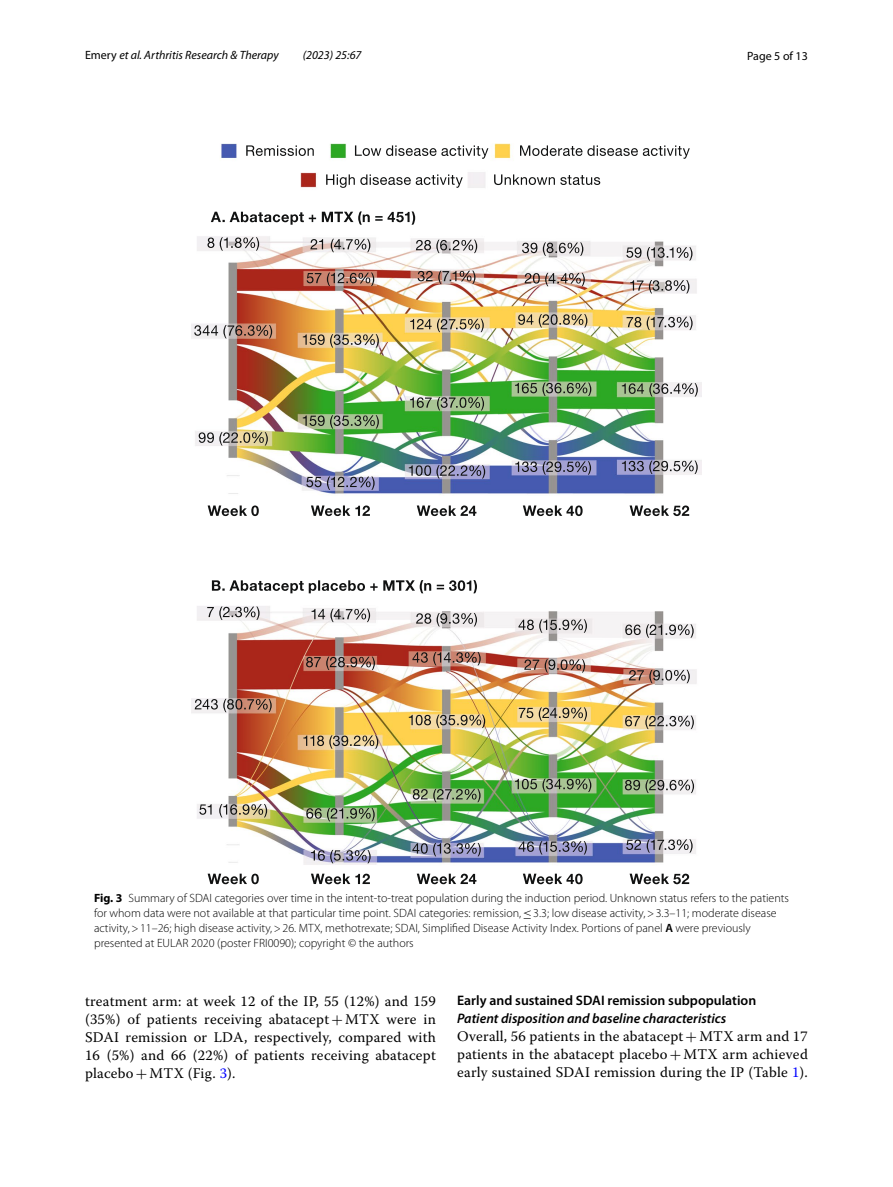
<style>
.page{position:relative;width:893px;height:1187px;background:#fff}
.page>*{position:absolute;margin:0;border:0;box-sizing:border-box;transform-origin:0 0}
.t1{font:14.7px/18px "Warnock Pro";letter-spacing:.015em;color:#000;text-align:justify}
.t2{font:italic 600 13.8px "Myriad Pro";color:#000}
.t3{font:600 13.8px "Myriad Pro";color:#000}
.t4{font:300 12px/15px "Myriad Pro";color:#000}
.t5{font:italic 12px "Myriad Pro";color:#000}
.t6{font:12px "Myriad Pro";color:#000}
.s1{font-style:normal}
.s2{font-weight:700}
.s3{font-family:"MTSY";font-weight:400}
.s4{font-weight:600}
.s5{font-family:"MTSY"}
.s6{color:#00f}
</style>
<div class="page">
<img style="left:191px;top:143px;width:511px;height:742px">
<svg style="left:208px;top:505px;width:481px;height:11px"></svg>
<svg style="left:208px;top:873px;width:481px;height:11px"></svg>
<svg style="left:207px;top:237px;width:52px;height:14px"></svg>
<svg style="left:194px;top:325px;width:78px;height:13px"></svg>
<svg style="left:199px;top:432px;width:69px;height:13px"></svg>
<svg style="left:307px;top:272px;width:67px;height:14px"></svg>
<svg style="left:303px;top:334px;width:76px;height:13px"></svg>
<svg style="left:303px;top:415px;width:76px;height:13px"></svg>
<svg style="left:306px;top:476px;width:69px;height:14px"></svg>
<svg style="left:310px;top:239px;width:60px;height:13px"></svg>
<svg style="left:416px;top:239px;width:61px;height:14px"></svg>
<svg style="left:522px;top:242px;width:61px;height:14px"></svg>
<svg style="left:626px;top:247px;width:66px;height:13px"></svg>
<svg style="left:630px;top:280px;width:59px;height:13px"></svg>
<svg style="left:627px;top:316px;width:66px;height:14px"></svg>
<svg style="left:622px;top:383px;width:76px;height:13px"></svg>
<svg style="left:622px;top:460px;width:76px;height:14px"></svg>
<svg style="left:525px;top:273px;width:60px;height:13px"></svg>
<svg style="left:518px;top:314px;width:69px;height:13px"></svg>
<svg style="left:515px;top:382px;width:76px;height:14px"></svg>
<svg style="left:515px;top:461px;width:76px;height:13px"></svg>
<svg style="left:418px;top:270px;width:57px;height:14px"></svg>
<svg style="left:410px;top:318px;width:74px;height:14px"></svg>
<svg style="left:410px;top:397px;width:74px;height:13px"></svg>
<svg style="left:409px;top:465px;width:76px;height:13px"></svg>
<svg style="left:207px;top:606px;width:53px;height:14px"></svg>
<svg style="left:195px;top:698px;width:77px;height:14px"></svg>
<svg style="left:199px;top:804px;width:68px;height:13px"></svg>
<svg style="left:306px;top:656px;width:69px;height:14px"></svg>
<svg style="left:303px;top:735px;width:75px;height:13px"></svg>
<svg style="left:306px;top:807px;width:69px;height:14px"></svg>
<svg style="left:311px;top:849px;width:60px;height:14px"></svg>
<svg style="left:312px;top:608px;width:58px;height:14px"></svg>
<svg style="left:416px;top:613px;width:61px;height:13px"></svg>
<svg style="left:518px;top:619px;width:69px;height:13px"></svg>
<svg style="left:625px;top:624px;width:69px;height:13px"></svg>
<svg style="left:629px;top:669px;width:61px;height:14px"></svg>
<svg style="left:625px;top:715px;width:69px;height:14px"></svg>
<svg style="left:625px;top:779px;width:69px;height:14px"></svg>
<svg style="left:626px;top:839px;width:67px;height:13px"></svg>
<svg style="left:524px;top:659px;width:61px;height:13px"></svg>
<svg style="left:519px;top:707px;width:68px;height:13px"></svg>
<svg style="left:515px;top:778px;width:76px;height:14px"></svg>
<svg style="left:518px;top:841px;width:69px;height:13px"></svg>
<svg style="left:412px;top:652px;width:69px;height:13px"></svg>
<svg style="left:409px;top:714px;width:76px;height:14px"></svg>
<svg style="left:413px;top:788px;width:68px;height:14px"></svg>
<svg style="left:412px;top:842px;width:69px;height:14px"></svg>
<svg style="left:246px;top:145px;width:68px;height:11px"></svg>
<svg style="left:355px;top:145px;width:133px;height:14px"></svg>
<svg style="left:520px;top:145px;width:170px;height:14px"></svg>
<svg style="left:326px;top:174px;width:137px;height:14px"></svg>
<svg style="left:494px;top:174px;width:106px;height:11px"></svg>
<svg style="left:211px;top:211px;width:204px;height:14px"></svg>
<svg style="left:212px;top:580px;width:265px;height:13px"></svg>
<p class="t5" style="left:85px;top:48px;width:195px"><span class="s1">Emery</span> et al. Arthritis Research &amp; Therapy</p>
<p class="t5" style="left:303px;top:48px;width:60px">(2023) 25:67</p>
<p class="t6" style="left:747px;top:48px;width:62px">Page 5 of 13</p>
<p class="t4" style="left:94px;top:891px;width:696px"><span class="s2">Fig. 3</span> Summary of SDAI categories over time in the intent-to-treat population during the induction period. Unknown status refers to the patients for whom data were not available at that particular time point. SDAI categories: remission,<span class="s3">≤</span>3.3; low disease activity,&gt;3.3–11; moderate disease activity,&gt;11–26; high disease activity,&gt;26. MTX, methotrexate; SDAI, Simplified Disease Activity Index. Portions of panel <span class="s4">A</span> were previously presented at EULAR 2020 (poster FRI0090); copyright © the authors</p>
<p class="t1" style="left:85px;top:991px;width:352px">treatment arm: at week 12 of the IP, 55 (12%) and 159 (35%) of patients receiving abatacept<span class="s5">+</span>MTX were in SDAI remission or LDA, respectively, compared with 16 (5%) and 66 (22%) of patients receiving abatacept placebo<span class="s5">+</span>MTX (Fig. <span class="s6">3</span>).</p>
<p class="t3" style="left:457px;top:991px;width:301px">Early and sustained SDAI remission subpopulation</p>
<p class="t2" style="left:457px;top:1009px;width:271px">Patient disposition and baseline characteristics</p>
<p class="t1" style="left:457px;top:1026px;width:352px">Overall, 56 patients in the abatacept<span class="s5">+</span>MTX arm and 17 patients in the abatacept placebo<span class="s5">+</span>MTX arm achieved early sustained SDAI remission during the IP (Table <span class="s6">1</span>).</p>
</div>
